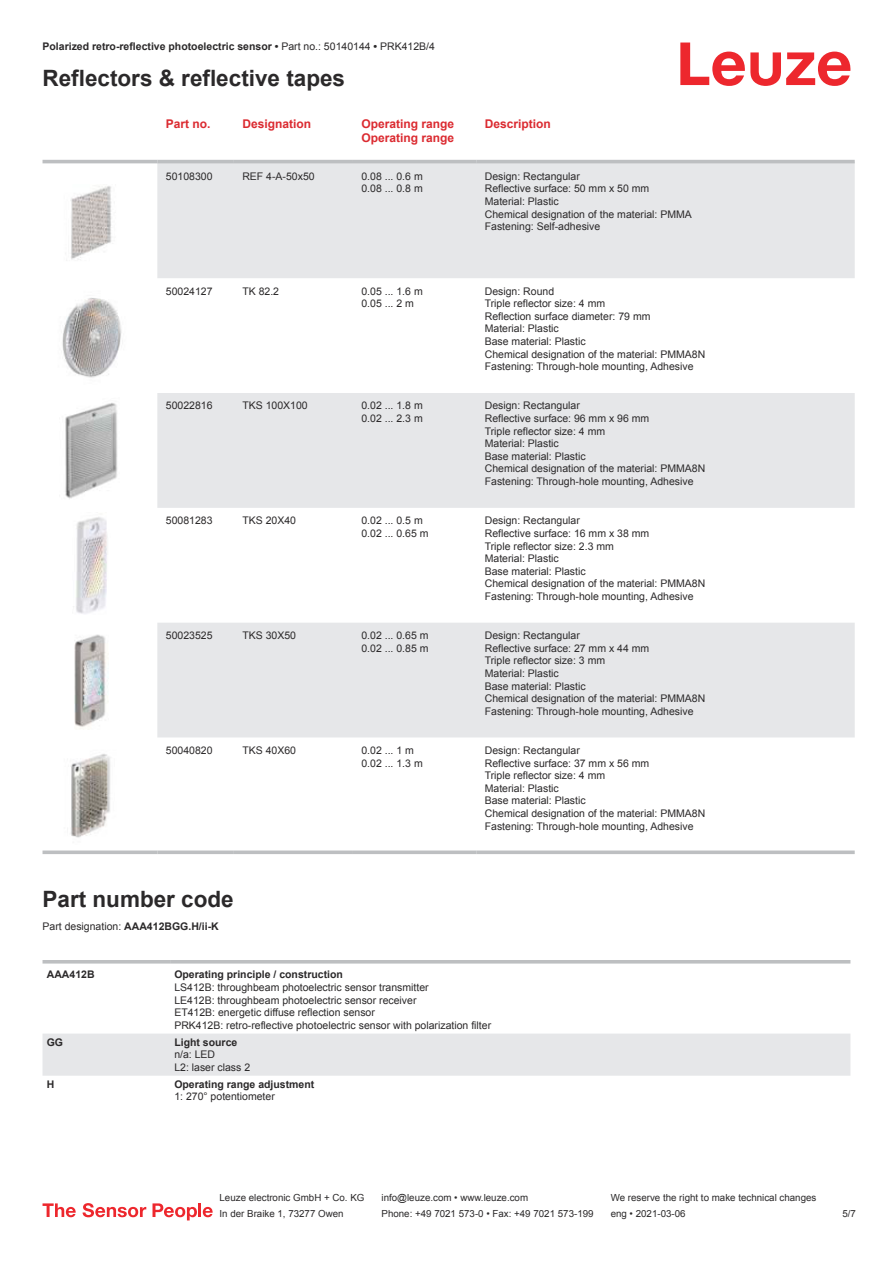
<style>
.page{position:relative;width:893px;height:1263px;background:#fff}
.page>*{position:absolute;margin:0;border:0;box-sizing:border-box;transform-origin:0 0}
.t1{font:700 22.5px "Arial";color:#2b292a}
.t2{font:700 12px/14.4px "Arial";color:#db2a30}
.t3{font:10.5px/12.6px "Arial";color:#2b292a}
.t4{font:700 10.5px "Arial";color:#2b292a}
.t5{font:9.75px "Arial";color:#2b292a}
.s1{font-weight:400}
.s2{font-weight:700}
</style>
<div class="page">
<svg style="left:680px;top:43px;width:170px;height:43px"></svg>
<svg style="left:157px;top:163px;width:698px;height:574px;fill:#e6e7e9"></svg>
<hr style="left:43px;top:160px;width:114px;height:3px;background:#bdbfc1">
<hr style="left:157px;top:160px;width:77px;height:3px;background:#bdbfc1">
<hr style="left:234px;top:160px;width:119px;height:3px;background:#bdbfc1">
<hr style="left:353px;top:160px;width:123px;height:3px;background:#bdbfc1">
<hr style="left:476px;top:160px;width:379px;height:3px;background:#bdbfc1">
<svg style="left:43px;top:850px;width:114px;height:4px"></svg>
<svg style="left:157px;top:850px;width:77px;height:4px"></svg>
<svg style="left:234px;top:850px;width:119px;height:4px"></svg>
<svg style="left:353px;top:850px;width:123px;height:4px"></svg>
<svg style="left:476px;top:850px;width:379px;height:4px;background:#c5c7c9"></svg>
<img style="left:71px;top:186px;width:41px;height:74px">
<img style="left:62px;top:298px;width:60px;height:80px">
<img style="left:65px;top:403px;width:53px;height:96px">
<img style="left:73px;top:517px;width:34px;height:97px">
<img style="left:74px;top:634px;width:34px;height:93px">
<img style="left:70px;top:754px;width:40px;height:84px">
<svg style="left:43px;top:963px;width:807px;height:1px"></svg>
<div style="left:43px;top:1033px;width:807px;height:43px;background:#e6e7e9"></div>
<hr style="left:43px;top:960px;width:127px;height:3px;background:#bdbfc1">
<hr style="left:170px;top:960px;width:680px;height:3px;background:#bdbfc1">
<svg style="left:43px;top:1203px;width:33px;height:14px"></svg>
<svg style="left:83px;top:1203px;width:63px;height:14px"></svg>
<svg style="left:153px;top:1203px;width:44px;height:17px"></svg>
<hr style="left:198px;top:1203px;width:3px;height:14px;background:#ed272d">
<svg style="left:203px;top:1207px;width:10px;height:10px"></svg>
<p class="t4" style="left:43px;top:42px;width:394px">Polarized retro-reflective photoelectric sensor • <span class="s1">Part no.: 50140144</span> • <span class="s1">PRK412B/4</span></p>
<h1 class="t1" style="left:43px;top:69px;width:304px">Reflectors &amp; reflective tapes</h1>
<p class="t2" style="left:166px;top:117px;width:46px">Part no.</p>
<p class="t2" style="left:242px;top:117px;width:70px">Designation</p>
<p class="t2" style="left:361px;top:117px;width:94px">Operating range<br>Operating range</p>
<p class="t2" style="left:485px;top:117px;width:68px">Description</p>
<p class="t3" style="left:166px;top:171px;width:48px">50108300</p>
<p class="t3" style="left:242px;top:171px;width:74px">REF 4-A-50x50</p>
<p class="t3" style="left:361px;top:171px;width:63px">0.08 ... 0.6 m<br>0.08 ... 0.8 m</p>
<p class="t3" style="left:485px;top:171px;width:209px">Design: Rectangular<br>Reflective surface: 50 mm x 50 mm<br>Material: Plastic<br>Chemical designation of the material: PMMA<br>Fastening: Self-adhesive</p>
<p class="t3" style="left:166px;top:286px;width:48px">50024127</p>
<p class="t3" style="left:242px;top:286px;width:38px">TK 82.2</p>
<p class="t3" style="left:361px;top:286px;width:63px">0.05 ... 1.6 m<br>0.05 ... 2 m</p>
<p class="t3" style="left:485px;top:286px;width:222px">Design: Round<br>Triple reflector size: 4 mm<br>Reflection surface diameter: 79 mm<br>Material: Plastic<br>Base material: Plastic<br>Chemical designation of the material: PMMA8N<br>Fastening: Through-hole mounting, Adhesive</p>
<p class="t3" style="left:166px;top:400px;width:48px">50022816</p>
<p class="t3" style="left:242px;top:400px;width:67px">TKS 100X100</p>
<p class="t3" style="left:361px;top:400px;width:63px">0.02 ... 1.8 m<br>0.02 ... 2.3 m</p>
<p class="t3" style="left:485px;top:400px;width:222px">Design: Rectangular<br>Reflective surface: 96 mm x 96 mm<br>Triple reflector size: 4 mm<br>Material: Plastic<br>Base material: Plastic<br>Chemical designation of the material: PMMA8N<br>Fastening: Through-hole mounting, Adhesive</p>
<p class="t3" style="left:166px;top:515px;width:48px">50081283</p>
<p class="t3" style="left:242px;top:515px;width:55px">TKS 20X40</p>
<p class="t3" style="left:361px;top:515px;width:69px">0.02 ... 0.5 m<br>0.02 ... 0.65 m</p>
<p class="t3" style="left:485px;top:515px;width:222px">Design: Rectangular<br>Reflective surface: 16 mm x 38 mm<br>Triple reflector size: 2.3 mm<br>Material: Plastic<br>Base material: Plastic<br>Chemical designation of the material: PMMA8N<br>Fastening: Through-hole mounting, Adhesive</p>
<p class="t3" style="left:166px;top:630px;width:48px">50023525</p>
<p class="t3" style="left:242px;top:630px;width:55px">TKS 30X50</p>
<p class="t3" style="left:361px;top:630px;width:69px">0.02 ... 0.65 m<br>0.02 ... 0.85 m</p>
<p class="t3" style="left:485px;top:630px;width:222px">Design: Rectangular<br>Reflective surface: 27 mm x 44 mm<br>Triple reflector size: 3 mm<br>Material: Plastic<br>Base material: Plastic<br>Chemical designation of the material: PMMA8N<br>Fastening: Through-hole mounting, Adhesive</p>
<p class="t3" style="left:166px;top:745px;width:48px">50040820</p>
<p class="t3" style="left:242px;top:745px;width:55px">TKS 40X60</p>
<p class="t3" style="left:361px;top:745px;width:63px">0.02 ... 1 m<br>0.02 ... 1.3 m</p>
<p class="t3" style="left:485px;top:745px;width:222px">Design: Rectangular<br>Reflective surface: 37 mm x 56 mm<br>Triple reflector size: 4 mm<br>Material: Plastic<br>Base material: Plastic<br>Chemical designation of the material: PMMA8N<br>Fastening: Through-hole mounting, Adhesive</p>
<h1 class="t1" style="left:43px;top:890px;width:193px">Part number code</h1>
<p class="t3" style="left:43px;top:921px;width:178px">Part designation: <span class="s2">AAA412BGG.H/ii-K</span></p>
<p class="t4" style="left:47px;top:970px;width:49px">AAA412B</p>
<p class="t4" style="left:174px;top:970px;width:170px">Operating principle / construction</p>
<p class="t3" style="left:174px;top:982px;width:318px">LS412B: throughbeam photoelectric sensor transmitter<br>LE412B: throughbeam photoelectric sensor receiver<br>ET412B: energetic diffuse reflection sensor<br>PRK412B: retro-reflective photoelectric sensor with polarization filter</p>
<p class="t4" style="left:47px;top:1038px;width:18px">GG</p>
<p class="t4" style="left:174px;top:1038px;width:65px">Light source</p>
<p class="t3" style="left:174px;top:1049px;width:77px">n/a: LED<br>L2: laser class 2</p>
<p class="t4" style="left:47px;top:1080px;width:9px">H</p>
<p class="t4" style="left:174px;top:1080px;width:142px">Operating range adjustment</p>
<p class="t3" style="left:174px;top:1091px;width:102px">1: 270° potentiometer</p>
<p class="t5" style="left:220px;top:1194px;width:146px">Leuze electronic GmbH + Co. KG</p>
<p class="t5" style="left:381px;top:1194px;width:148px">info@leuze.com • www.leuze.com</p>
<p class="t5" style="left:611px;top:1194px;width:207px">We reserve the right to make technical changes</p>
<p class="t5" style="left:220px;top:1210px;width:126px">In der Braike 1, 73277 Owen</p>
<p class="t5" style="left:381px;top:1210px;width:214px">Phone: +49 7021 573-0 • Fax: +49 7021 573-199</p>
<p class="t5" style="left:611px;top:1210px;width:76px">eng • 2021-03-06</p>
<p class="t5" style="left:842px;top:1210px;width:15px">5 /7</p>
</div>
